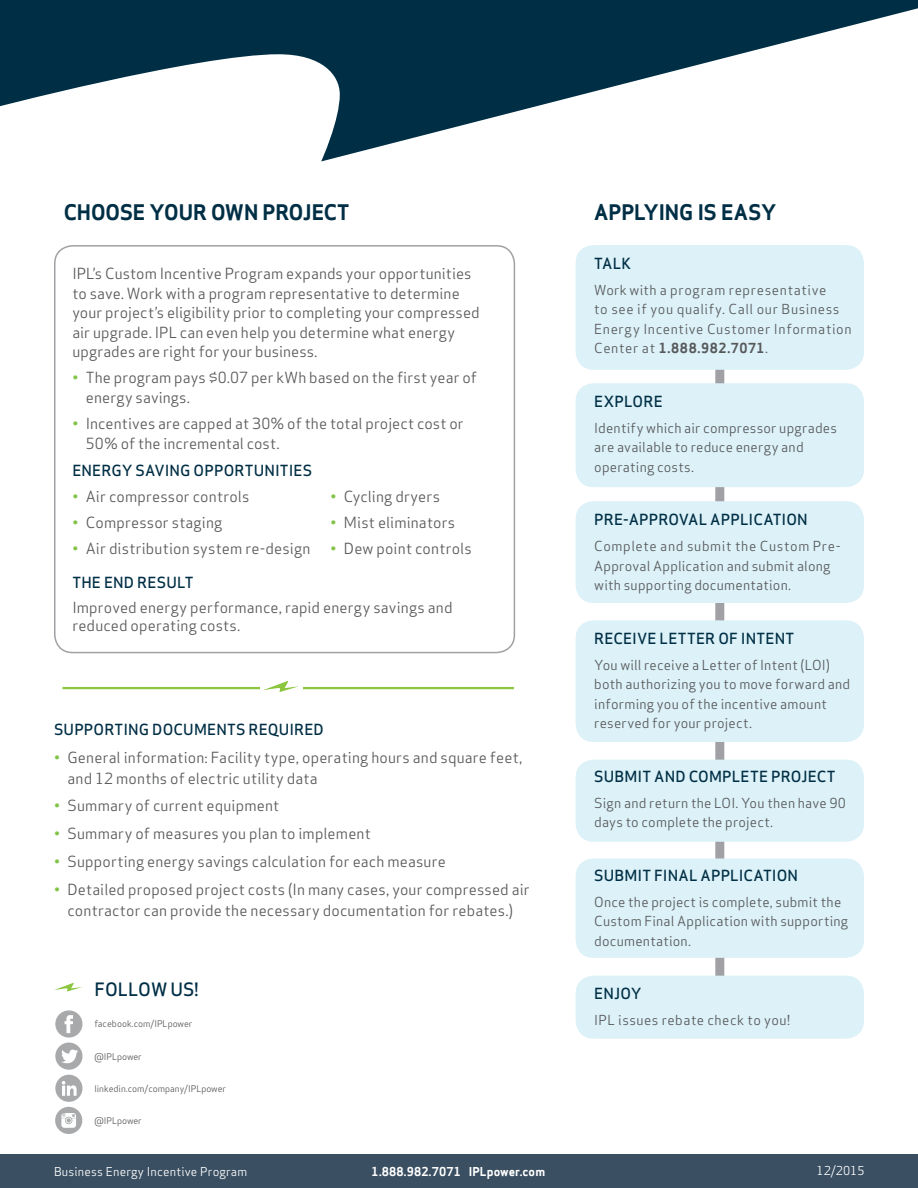
<style>
.page{position:relative;width:918px;height:1188px;background:#fff}
.page>*{position:absolute;margin:0;border:0;box-sizing:border-box;transform-origin:0 0}
.t1{font:700 21px "Apex Sans";color:#002f45}
.t2{font:500 18px "Apex Sans";color:#002f45}
.t3{font:15px/19.5px "Apex Sans";letter-spacing:.01em;color:#57585a}
.t4{font:500 15px "Apex Sans";letter-spacing:.01em;color:#002f45}
.t5{font:13.5px/19.5px "Apex Sans";letter-spacing:.02em;color:#57585a}
.t6{font:13.5px/19.5px "Apex Sans";letter-spacing:.045em;color:#57585a}
.t7{font:12px "Apex Sans";letter-spacing:.015em;color:#fff}
.t8{font:700 12px "Apex Sans";letter-spacing:.015em;color:#fff}
.t9{font:9px "Apex Sans";color:#57585a}
.s1{font-weight:700}
.s2{font-weight:500;color:#83c447}
</style>
<div class="page">
<div style="left:0;top:1155px;width:918px;height:33px;background:#3a4f62"></div>
<div style="left:715px;top:294px;width:9px;height:700px;background:#a1a1a5"></div>
<div style="left:576px;top:245px;width:288px;height:125px;background:#dcf1f8;border-radius:18px"></div>
<div style="left:576px;top:383px;width:288px;height:104px;background:#dcf1f8;border-radius:18px"></div>
<div style="left:576px;top:501px;width:288px;height:102px;background:#dcf1f8;border-radius:18px"></div>
<div style="left:576px;top:760px;width:288px;height:82px;background:#dcf1f8;border-radius:18px"></div>
<div style="left:576px;top:620px;width:288px;height:122px;background:#dcf1f8;border-radius:18px"></div>
<div style="left:576px;top:858px;width:288px;height:100px;background:#dcf1f8;border-radius:18px"></div>
<div style="left:576px;top:976px;width:288px;height:63px;background:#dcf1f8;border-radius:18px"></div>
<svg style="left:0;top:0;width:918px;height:161px"></svg>
<hr style="left:62px;top:687px;width:452px;height:2px;background:#8bc63e">
<div style="left:260px;top:675px;width:42px;height:25px;background:#fff"></div>
<svg style="left:263px;top:681px;width:36px;height:11px"></svg>
<svg style="left:54px;top:983px;width:28px;height:9px"></svg>
<svg style="left:55px;top:1010px;width:27px;height:124px"></svg>
<div style="left:54px;top:245px;width:461px;height:408px;border:2px solid #a1a1a5;border-radius:18px"></div>
<h1 class="t1" style="left:64px;top:199px;width:287px">CHOOSE YOUR OWN PROJECT</h1>
<h1 class="t1" style="left:594px;top:199px;width:184px">APPLYING IS EASY</h1>
<p class="t4" style="left:594px;top:250px;width:38px">TALK</p>
<p class="t6" style="left:594px;top:279px;width:259px">Work with a program representative<br>to see if you qualify. Call our Business Energy Incentive Customer Information Center at <span class="s1">1.888.982.7071</span>.</p>
<p class="t3" style="left:72px;top:262px;width:409px">IPL’s Custom Incentive Program expands your opportunities to save. Work with a program representative to determine your project’s eligibility prior to completing your compressed air upgrade. IPL can even help you determine what energy upgrades are right for your business.</p>
<p class="t3" style="left:86px;top:367px;width:393px;text-indent:-14px"><span class="s2">•</span> The program pays $0.07 per kWh based on the first year of energy savings.</p>
<p class="t3" style="left:86px;top:412px;width:379px;text-indent:-14px"><span class="s2">•</span> Incentives are capped at 30% of the total project cost or<br>50% of the incremental cost.</p>
<p class="t4" style="left:72px;top:457px;width:241px">ENERGY SAVING OPPORTUNITIES</p>
<p class="t3" style="left:72px;top:485px;width:179px"><span class="s2">•</span> Air compressor controls</p>
<p class="t3" style="left:72px;top:511px;width:152px"><span class="s2">•</span> Compressor staging</p>
<p class="t3" style="left:72px;top:538px;width:240px"><span class="s2">•</span> Air distribution system re-design</p>
<p class="t4" style="left:594px;top:388px;width:70px">EXPLORE</p>
<p class="t5" style="left:594px;top:417px;width:244px">Identify which air compressor upgrades are available to reduce energy and operating costs.</p>
<p class="t4" style="left:594px;top:506px;width:215px">PRE-APPROVAL APPLICATION</p>
<p class="t5" style="left:594px;top:535px;width:248px">Complete and submit the Custom Pre-<br>Approval Application and submit along with supporting documentation.</p>
<p class="t4" style="left:594px;top:625px;width:202px">RECEIVE LETTER OF INTENT</p>
<p class="t5" style="left:594px;top:654px;width:257px">You will receive a Letter of Intent (LOI) both authorizing you to move forward and informing you of the incentive amount reserved for your project.</p>
<p class="t4" style="left:594px;top:763px;width:243px">SUBMIT AND COMPLETE PROJECT</p>
<p class="t5" style="left:594px;top:792px;width:253px">Sign and return the LOI. You then have 90 days to complete the project.</p>
<p class="t4" style="left:594px;top:862px;width:205px">SUBMIT FINAL APPLICATION</p>
<p class="t5" style="left:594px;top:891px;width:256px">Once the project is complete, submit the<br>Custom Final Application with supporting documentation.</p>
<p class="t3" style="left:330px;top:485px;width:111px"><span class="s2">•</span> Cycling dryers</p>
<p class="t3" style="left:330px;top:511px;width:126px"><span class="s2">•</span> Mist eliminators</p>
<p class="t3" style="left:330px;top:538px;width:143px"><span class="s2">•</span> Dew point controls</p>
<p class="t4" style="left:72px;top:569px;width:123px">THE END RESULT</p>
<p class="t3" style="left:72px;top:597px;width:382px;line-height:18px">Improved energy performance, rapid energy savings and reduced operating costs.</p>
<p class="t4" style="left:54px;top:716px;width:271px">SUPPORTING DOCUMENTS REQUIRED</p>
<p class="t3" style="left:68px;top:745px;width:456px;line-height:21px;text-indent:-14px"><span class="s2">•</span> General information: Facility type, operating hours and square feet, and 12 months of electric utility data</p>
<p class="t3" style="left:54px;top:795px;width:227px"><span class="s2">•</span> Summary of current equipment</p>
<p class="t3" style="left:54px;top:822px;width:318px"><span class="s2">•</span> Summary of measures you plan to implement</p>
<p class="t3" style="left:54px;top:850px;width:393px"><span class="s2">•</span> Supporting energy savings calculation for each measure</p>
<p class="t3" style="left:54px;top:877px;width:477px;line-height:21px;text-align:center"><span class="s2">•</span> Detailed proposed project costs (In many cases, your compressed air contractor can provide the necessary documentation for rebates.)</p>
<p class="t2" style="left:94px;top:974px;width:105px">FOLLOW US!</p>
<p class="t9" style="left:94px;top:1017px;width:99px">facebook.com/IPLpower</p>
<p class="t9" style="left:94px;top:1049px;width:49px">@IPLpower</p>
<p class="t9" style="left:94px;top:1081px;width:133px">linkedin.com/company/IPLpower</p>
<p class="t9" style="left:94px;top:1113px;width:49px">@IPLpower</p>
<p class="t4" style="left:594px;top:980px;width:49px">ENJOY</p>
<p class="t5" style="left:594px;top:1009px;width:198px">IPL issues rebate check to you!</p>
<p class="t7" style="left:54px;top:1161px;width:195px">Business Energy Incentive Program</p>
<p class="t8" style="left:372px;top:1163px;width:175px">1.888.982.7071 IPLpower.com</p>
<p class="t7" style="left:816px;top:1161px;width:50px">12/2015</p>
</div>
